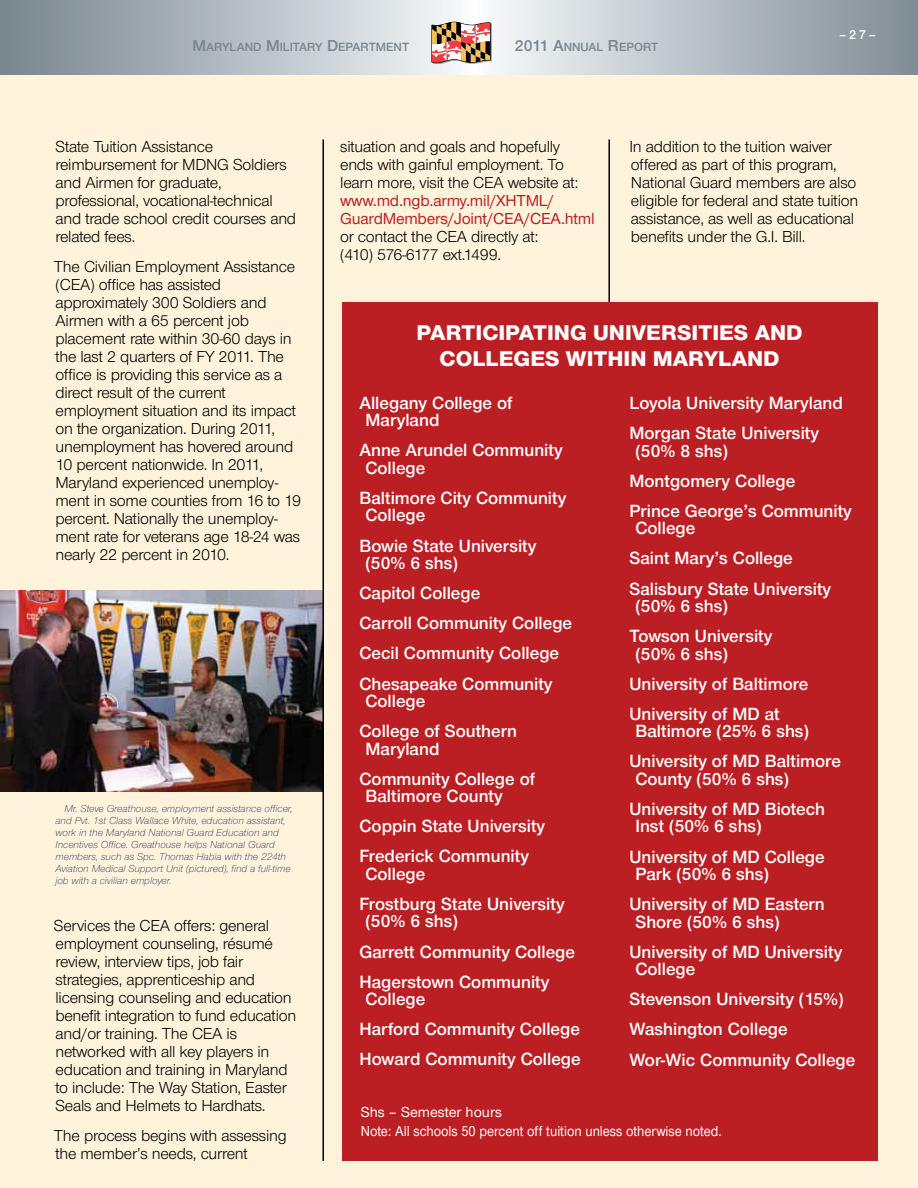
<style>
.page{position:relative;width:918px;height:1188px;background:#fff}
.page>*{position:absolute;margin:0;border:0;box-sizing:border-box;transform-origin:0 0}
.t1{font:800 22.2px/25.3px "Nimbus Sans Novus T";color:#fff;text-align:center;scale:1.04 1}
.t2{font:600 18.3px/30.2px "Nimbus Sans Novus T";color:#fff}
.t3{font:16.5px/18px "Nimbus Sans Novus T";letter-spacing:-.015em;color:#000}
.t4{font:500 16.5px/18px "Nimbus Sans Novus T";letter-spacing:-.015em;color:#bb1f24}
.t5{font:500 15px/18.9px "Nimbus Sans Novus T";color:#fff}
.t6{font:600 13.5px "Nimbus Sans Novus T";color:#fff}
.t7{font:600 12.3px "Nimbus Sans Novus T";color:#7a868e}
.t8{font:italic 300 10.5px/12px "Nimbus Sans Novus T";color:#1c2154}
.s1{font-size:16.5px}
</style>
<div class="page">
<div style="left:0;top:27px;width:918px;height:1161px;background:#fff4db"></div>
<svg style="left:0;top:0;width:918px;height:74px;background:#b6bec3"></svg>
<svg style="left:431px;top:22px;width:61px;height:42px;background:#b38672"></svg>
<hr style="left:608px;top:140px;width:2px;height:1021px;background:#000">
<img style="left:0;top:591px;width:322px;height:200px">
<div style="left:342px;top:303px;width:536px;height:858px;background:#bb1f24"></div>
<hr style="left:322px;top:140px;width:2px;height:1021px;background:#000">
<p class="t7" style="left:192px;top:40px;width:218px"><span class="s1">M</span>ARYLAND <span class="s1">M</span>ILITARY <span class="s1">D</span>EPARTMENT</p>
<p class="t7" style="left:515px;top:40px;width:145px"><span class="s1">2011 A</span>NNUAL <span class="s1">R</span>EPORT</p>
<p class="t6" style="left:839px;top:27px;width:38px">–27–</p>
<p class="t3" style="left:56px;top:138px;width:242px">State Tuition Assistance reimbursement for MDNG Soldiers and Airmen for graduate, professional, vocational-technical and trade school credit courses and related fees.</p>
<p class="t3" style="left:54px;top:257px;width:249px">The Civilian Employment Assistance (CEA) office has assisted approximately 300 Soldiers and<br>Airmen with a 65 percent job placement rate within 30-60 days in the last 2 quarters of FY 2011. The office is providing this service as a direct result of the current employment situation and its impact on the organization. During 2011, unemployment has hovered around<br>10 percent nationwide. In 2011,<br>Maryland experienced unemploy&shy;ment in some counties from 16 to 19 percent. Nationally the unemploy&shy;ment rate for veterans age 18-24 was nearly 22 percent in 2010.</p>
<p class="t8" style="left:55px;top:803px;width:239px;text-indent:9px">Mr. Steve Greathouse, employment assistance officer, and Pvt. 1st Class Wallace White, education assistant, work in the Maryland National Guard Education and Incentives Office. Greathouse helps National Guard members, such as Spc. Thomas Habia with the 224th Aviation Medical Support Unit (pictured), find a full-time job with a civilian employer.</p>
<p class="t3" style="left:54px;top:917px;width:244px">Services the CEA offers: general employment counseling, résumé review, interview tips, job fair strategies, apprenticeship and licensing counseling and education benefit integration to fund education and/or training. The CEA is networked with all key players in education and training in Maryland to include: The Way Station, Easter Seals and Helmets to Hardhats.</p>
<p class="t3" style="left:54px;top:1126px;width:234px">The process begins with assessing the member’s needs, current</p>
<p class="t3" style="left:340px;top:138px;width:240px">situation and goals and hopefully ends with gainful employment. To learn more, visit the CEA website at:</p>
<p class="t4" style="left:340px;top:192px;width:256px">www.md.ngb.army.mil/XHTML/<br>GuardMembers/Joint/CEA/CEA.html</p>
<p class="t3" style="left:340px;top:228px;width:200px">or contact the CEA directly at: (410) 576-6177 ext.1499.</p>
<p class="t3" style="left:629px;top:138px;width:230px">In addition to the tuition waiver offered as part of this program, National Guard members are also eligible for federal and state tuition assistance, as well as educational benefits under the G.I. Bill.</p>
<h1 class="t1" style="left:417px;top:320px;width:373px">PARTICIPATING UNIVERSITIES AND<br>COLLEGES WITHIN MARYLAND</h1>
<p class="t2" style="left:365px;top:394px;width:149px;line-height:17.4px;text-indent:-6px">Allegany College of<br>Maryland</p>
<p class="t2" style="left:365px;top:441px;width:199px;line-height:17.4px;text-indent:-6px">Anne Arundel Community<br>College</p>
<p class="t2" style="left:365px;top:489px;width:202px;line-height:17.4px;text-indent:-6px">Baltimore City Community<br>College</p>
<p class="t2" style="left:365px;top:536px;width:172px;line-height:17.4px;text-indent:-6px">Bowie State University (50% 6 shs)</p>
<p class="t2" style="left:359px;top:578px;width:214px">Capitol College<br>Carroll Community College<br>Cecil Community College<br>Chesapeake Community</p>
<p class="t2" style="left:359px;top:685px;width:159px;text-indent:6px">College<br>College of Southern</p>
<p class="t2" style="left:359px;top:733px;width:177px;text-indent:6px">Maryland<br>Community College of</p>
<p class="t2" style="left:359px;top:781px;width:187px;text-indent:6px">Baltimore County<br>Coppin State University<br>Frederick Community</p>
<p class="t2" style="left:359px;top:858px;width:207px;text-indent:6px">College<br>Frostburg State University</p>
<p class="t2" style="left:359px;top:906px;width:217px;text-indent:6px">(50% 6 shs)<br>Garrett Community College<br>Hagerstown Community</p>
<p class="t2" style="left:359px;top:984px;width:223px;text-indent:6px">College<br>Harford Community College<br>Howard Community College</p>
<p class="t2" style="left:629px;top:388px;width:215px">Loyola University Maryland<br>Morgan State University</p>
<p class="t2" style="left:629px;top:435px;width:224px;text-indent:6px">(50% 8 shs)<br>Montgomery College<br>Prince George’s Community</p>
<p class="t2" style="left:629px;top:513px;width:203px;text-indent:6px">College<br>Saint Mary’s College<br>Salisbury State University</p>
<p class="t2" style="left:629px;top:591px;width:144px;text-indent:6px">(50% 6 shs)<br>Towson University</p>
<p class="t2" style="left:629px;top:638px;width:181px;text-indent:6px">(50% 6 shs)<br>University of Baltimore<br>University of MD at</p>
<p class="t2" style="left:629px;top:716px;width:213px;text-indent:6px">Baltimore (25% 6 shs)<br>University of MD Baltimore</p>
<p class="t2" style="left:629px;top:763px;width:197px;text-indent:6px">County (50% 6 shs)<br>University of MD Biotech</p>
<p class="t2" style="left:629px;top:811px;width:197px;text-indent:6px">Inst (50% 6 shs)<br>University of MD College</p>
<p class="t2" style="left:629px;top:858px;width:197px;text-indent:6px">Park (50% 6 shs)<br>University of MD Eastern</p>
<p class="t2" style="left:629px;top:906px;width:214px;text-indent:6px">Shore (50% 6 shs)<br>University of MD University</p>
<p class="t2" style="left:629px;top:954px;width:228px;text-indent:6px">College<br>Stevenson University (15%)<br>Washington College<br>Wor-Wic Community College</p>
<p class="t5" style="left:361px;top:1102px;width:363px">Shs – Semester hours<br>Note: All schools 50 percent off tuition unless otherwise noted.</p>
</div>
